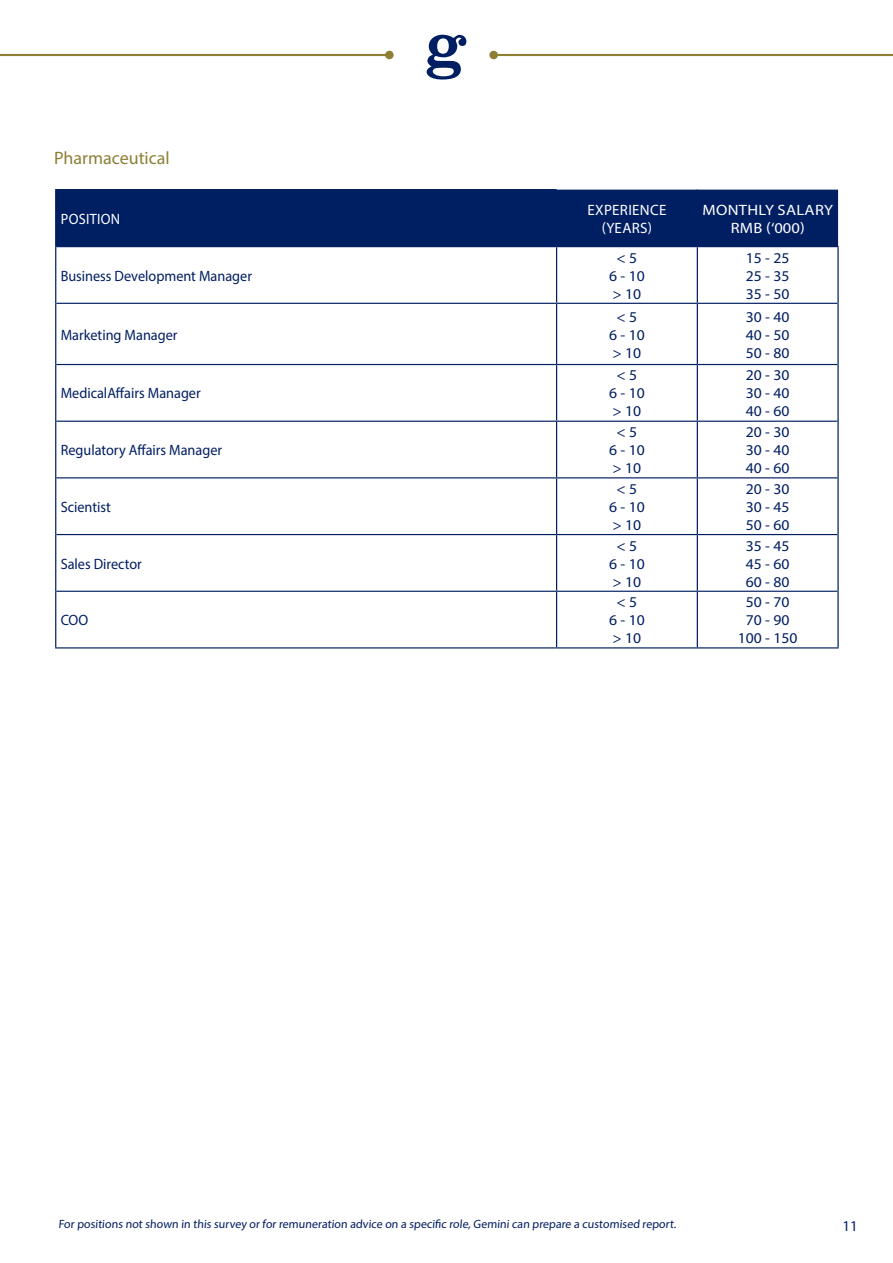
<style>
.page{position:relative;width:893px;height:1263px;background:#fff}
.page>*{position:absolute;margin:0;border:0;box-sizing:border-box;transform-origin:0 0}
.t1{font:18px "Myriad Pro";color:#8d7f34}
.t2{font:15px/18px "Myriad Pro";color:#001e62;text-align:center;scale:1.04 1}
.t3{font:15px "Myriad Pro";color:#001e62;scale:.95 1}
.t4{font:15px/18px "Myriad Pro";letter-spacing:.02em;color:#fff;text-align:center;scale:1.1 1}
.t5{font:15px/18px "Myriad Pro";letter-spacing:.02em;color:#fff;text-align:center}
.t6{font:15px "Myriad Pro";letter-spacing:.02em;color:#fff;scale:.95 1}
.t7{font:15px "Myriad Pro";color:#001e62}
.t8{font:12px "Myriad Pro";color:#001e62}
</style>
<div class="page">
<hr style="left:0;top:54px;width:389px;height:2px;background:#8d7f34">
<div style="left:385px;top:51px;width:9px;height:8px;background:#8d7f34;border-radius:50%"></div>
<hr style="left:494px;top:54px;width:399px;height:2px;background:#8d7f34">
<div style="left:489px;top:51px;width:9px;height:8px;background:#8d7f34;border-radius:50%"></div>
<svg style="left:426px;top:35px;width:40px;height:45px"></svg>
<div style="left:56px;top:190px;width:782px;height:56px;background:#001e62"></div>
<hr style="left:55px;top:189px;width:502px;height:1px;background:#001e62">
<hr style="left:56px;top:246px;width:501px;height:1px;background:#001e62">
<hr style="left:557px;top:246px;width:140px;height:1px;background:#001e62">
<hr style="left:697px;top:246px;width:142px;height:1px;background:#001e62">
<hr style="left:56px;top:303px;width:501px;height:1px;background:#001e62">
<hr style="left:557px;top:303px;width:140px;height:1px;background:#001e62">
<hr style="left:697px;top:303px;width:140px;height:1px;background:#001e62">
<hr style="left:56px;top:364px;width:501px;height:1px;background:#001e62">
<hr style="left:557px;top:364px;width:140px;height:1px;background:#001e62">
<hr style="left:697px;top:364px;width:140px;height:1px;background:#001e62">
<hr style="left:56px;top:421px;width:501px;height:1px;background:#001e62">
<hr style="left:557px;top:421px;width:140px;height:1px;background:#001e62">
<hr style="left:697px;top:421px;width:140px;height:1px;background:#001e62">
<hr style="left:56px;top:477px;width:501px;height:1px;background:#001e62">
<hr style="left:557px;top:477px;width:140px;height:1px;background:#001e62">
<hr style="left:697px;top:477px;width:140px;height:1px;background:#001e62">
<hr style="left:56px;top:534px;width:501px;height:1px;background:#001e62">
<hr style="left:557px;top:534px;width:140px;height:1px;background:#001e62">
<hr style="left:697px;top:534px;width:140px;height:1px;background:#001e62">
<hr style="left:56px;top:591px;width:501px;height:1px;background:#001e62">
<hr style="left:557px;top:591px;width:140px;height:1px;background:#001e62">
<hr style="left:697px;top:591px;width:140px;height:1px;background:#001e62">
<hr style="left:55px;top:647px;width:502px;height:1px;background:#001e62">
<hr style="left:557px;top:647px;width:140px;height:1px;background:#001e62">
<hr style="left:697px;top:647px;width:142px;height:1px;background:#001e62">
<hr style="left:55px;top:190px;width:1px;height:57px;background:#001e62">
<hr style="left:697px;top:190px;width:1px;height:56px;background:#001e62">
<hr style="left:55px;top:247px;width:1px;height:56px;background:#001e62">
<hr style="left:556px;top:247px;width:1px;height:56px;background:#001e62">
<hr style="left:697px;top:247px;width:1px;height:56px;background:#001e62">
<hr style="left:837px;top:247px;width:2px;height:56px;background:#001e62">
<hr style="left:55px;top:303px;width:1px;height:61px;background:#001e62">
<hr style="left:556px;top:304px;width:1px;height:60px;background:#001e62">
<hr style="left:697px;top:304px;width:1px;height:60px;background:#001e62">
<hr style="left:837px;top:303px;width:2px;height:61px;background:#001e62">
<hr style="left:55px;top:364px;width:1px;height:57px;background:#001e62">
<hr style="left:556px;top:365px;width:1px;height:56px;background:#001e62">
<hr style="left:697px;top:365px;width:1px;height:56px;background:#001e62">
<hr style="left:837px;top:364px;width:2px;height:57px;background:#001e62">
<hr style="left:55px;top:421px;width:1px;height:57px;background:#001e62">
<hr style="left:556px;top:422px;width:1px;height:55px;background:#001e62">
<hr style="left:697px;top:422px;width:1px;height:55px;background:#001e62">
<hr style="left:837px;top:421px;width:2px;height:57px;background:#001e62">
<hr style="left:55px;top:478px;width:1px;height:56px;background:#001e62">
<hr style="left:556px;top:478px;width:1px;height:56px;background:#001e62">
<hr style="left:697px;top:478px;width:1px;height:56px;background:#001e62">
<hr style="left:837px;top:478px;width:2px;height:56px;background:#001e62">
<hr style="left:55px;top:534px;width:1px;height:57px;background:#001e62">
<hr style="left:556px;top:535px;width:1px;height:56px;background:#001e62">
<hr style="left:697px;top:535px;width:1px;height:56px;background:#001e62">
<hr style="left:837px;top:534px;width:2px;height:57px;background:#001e62">
<hr style="left:55px;top:591px;width:1px;height:56px;background:#001e62">
<hr style="left:556px;top:592px;width:1px;height:55px;background:#001e62">
<hr style="left:697px;top:592px;width:1px;height:55px;background:#001e62">
<hr style="left:837px;top:591px;width:2px;height:56px;background:#001e62">
<p class="t1" style="left:54px;top:147px;width:117px">Pharmaceutical</p>
<p class="t6" style="left:61px;top:209px;width:64px">POSITION</p>
<p class="t5" style="left:587px;top:200px;width:80px">EXPERIENCE (YEARS)</p>
<p class="t4" style="left:702px;top:200px;width:120px">MONTHLY SALARY<br>RMB (‘000)</p>
<p class="t3" style="left:61px;top:266px;width:203px">Business Development Manager</p>
<p class="t2" style="left:609px;top:248px;width:36px">&lt; 5<br>6 - 10 &gt; 10</p>
<p class="t2" style="left:746px;top:248px;width:43px;text-align:justify">15 - 25<br>25 - 35<br>35 - 50</p>
<p class="t3" style="left:61px;top:325px;width:125px">Marketing Manager</p>
<p class="t3" style="left:61px;top:384px;width:149px">MedicalAffairs Manager</p>
<p class="t3" style="left:61px;top:441px;width:172px">Regulatory Affairs Manager</p>
<p class="t3" style="left:61px;top:498px;width:54px">Scientist</p>
<p class="t3" style="left:61px;top:554px;width:87px">Sales Director</p>
<p class="t3" style="left:61px;top:611px;width:31px">COO</p>
<p class="t2" style="left:609px;top:307px;width:36px">&lt; 5<br>6 - 10 &gt; 10</p>
<p class="t2" style="left:746px;top:307px;width:43px;text-align:justify">30 - 40<br>40 - 50<br>50 - 80</p>
<p class="t2" style="left:609px;top:366px;width:36px">&lt; 5<br>6 - 10 &gt; 10</p>
<p class="t2" style="left:746px;top:366px;width:43px;text-align:justify">20 - 30<br>30 - 40<br>40 - 60</p>
<p class="t2" style="left:609px;top:423px;width:36px">&lt; 5<br>6 - 10 &gt; 10</p>
<p class="t2" style="left:746px;top:423px;width:43px;text-align:justify">20 - 30<br>30 - 40<br>40 - 60</p>
<p class="t2" style="left:609px;top:480px;width:36px">&lt; 5<br>6 - 10 &gt; 10</p>
<p class="t2" style="left:746px;top:480px;width:43px;text-align:justify">20 - 30<br>30 - 45<br>50 - 60</p>
<p class="t2" style="left:609px;top:536px;width:36px">&lt; 5<br>6 - 10 &gt; 10</p>
<p class="t2" style="left:746px;top:536px;width:43px;text-align:justify">35 - 45<br>45 - 60<br>60 - 80</p>
<p class="t2" style="left:609px;top:593px;width:36px">&lt; 5<br>6 - 10 &gt; 10</p>
<p class="t2" style="left:738px;top:593px;width:59px">50 - 70<br>70 - 90<br>100 - 150</p>
<p class="t8" style="left:58px;top:1217px;width:620px">For positions not shown in this survey or for remuneration advice on a specific role, Gemini can prepare a customised report.</p>
<p class="t7" style="left:843px;top:1216px;width:17px">11</p>
</div>
